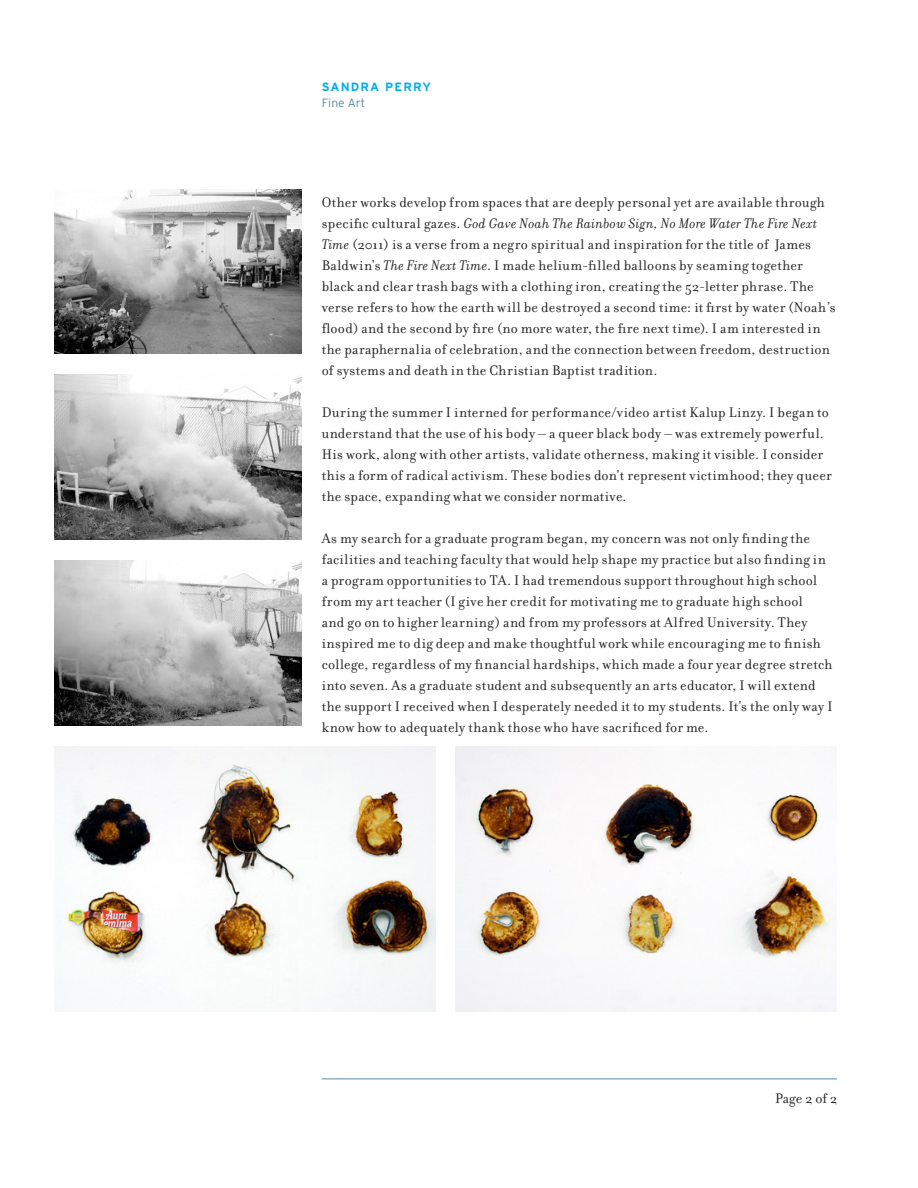
<style>
.page{position:relative;width:918px;height:1188px;background:#fff}
.page>*{position:absolute;margin:0;border:0;box-sizing:border-box;transform-origin:0 0}
.body{font:15px/21px "Filosofia";letter-spacing:.02em;color:#231f20}
.StudentName{font:700 12px "Interstate";letter-spacing:.1em;color:#00aeef}
.StudentInfo{font:300 12px "Interstate";color:#5c87a1}
.s1{font-style:italic}
</style>
<div class="page">
<hr style="left:322px;top:1078px;width:515px;height:1px;background:#5c87a1">
<img style="left:54px;top:747px;width:381px;height:265px">
<img style="left:456px;top:747px;width:381px;height:265px">
<img style="left:54px;top:189px;width:248px;height:165px">
<img style="left:54px;top:375px;width:248px;height:165px">
<img style="left:54px;top:560px;width:248px;height:165px">
<p class="StudentName" style="left:322px;top:80px;width:111px">SANDRA PERRY</p>
<p class="StudentInfo" style="left:322px;top:96px;width:45px">Fine Art</p>
<p class="body" style="left:322px;top:192px;width:515px">Other works develop from spaces that are deeply personal yet are available through specific cultural gazes. <span class="s1">God Gave Noah The Rainbow Sign, No More Water The Fire Next Time</span> (2011) is a verse from a negro spiritual and inspiration for the title of James Baldwin’s <span class="s1">The Fire Next Time</span>. I made helium-filled balloons by seaming together black and clear trash bags with a clothing iron, creating the 52-letter phrase. The verse refers to how the earth will be destroyed a second time: it first by water (Noah’s flood) and the second by fire (no more water, the fire next time). I am interested in the paraphernalia of celebration, and the connection between freedom, destruction of systems and death in the Christian Baptist tradition.</p>
<p class="body" style="left:322px;top:402px;width:511px">During the summer I interned for performance/video artist Kalup Linzy. I began to understand that the use of his body – a queer black body – was extremely powerful.<br>His work, along with other artists, validate otherness, making it visible. I consider this a form of radical activism. These bodies don’t represent victimhood; they queer the space, expanding what we consider normative.</p>
<p class="body" style="left:322px;top:528px;width:512px">As my search for a graduate program began, my concern was not only finding the facilities and teaching faculty that would help shape my practice but also finding in a program opportunities to TA. I had tremendous support throughout high school from my art teacher (I give her credit for motivating me to graduate high school<br>and go on to higher learning) and from my professors at Alfred University. They inspired me to dig deep and make thoughtful work while encouraging me to finish college, regardless of my financial hardships, which made a four year degree stretch into seven. As a graduate student and subsequently an arts educator, I will extend the support I received when I desperately needed it to my students. It’s the only way I know how to adequately thank those who have sacrificed for me.</p>
<p class="body" style="left:775px;top:1088px;width:63px">Page 2 of 2</p>
</div>
